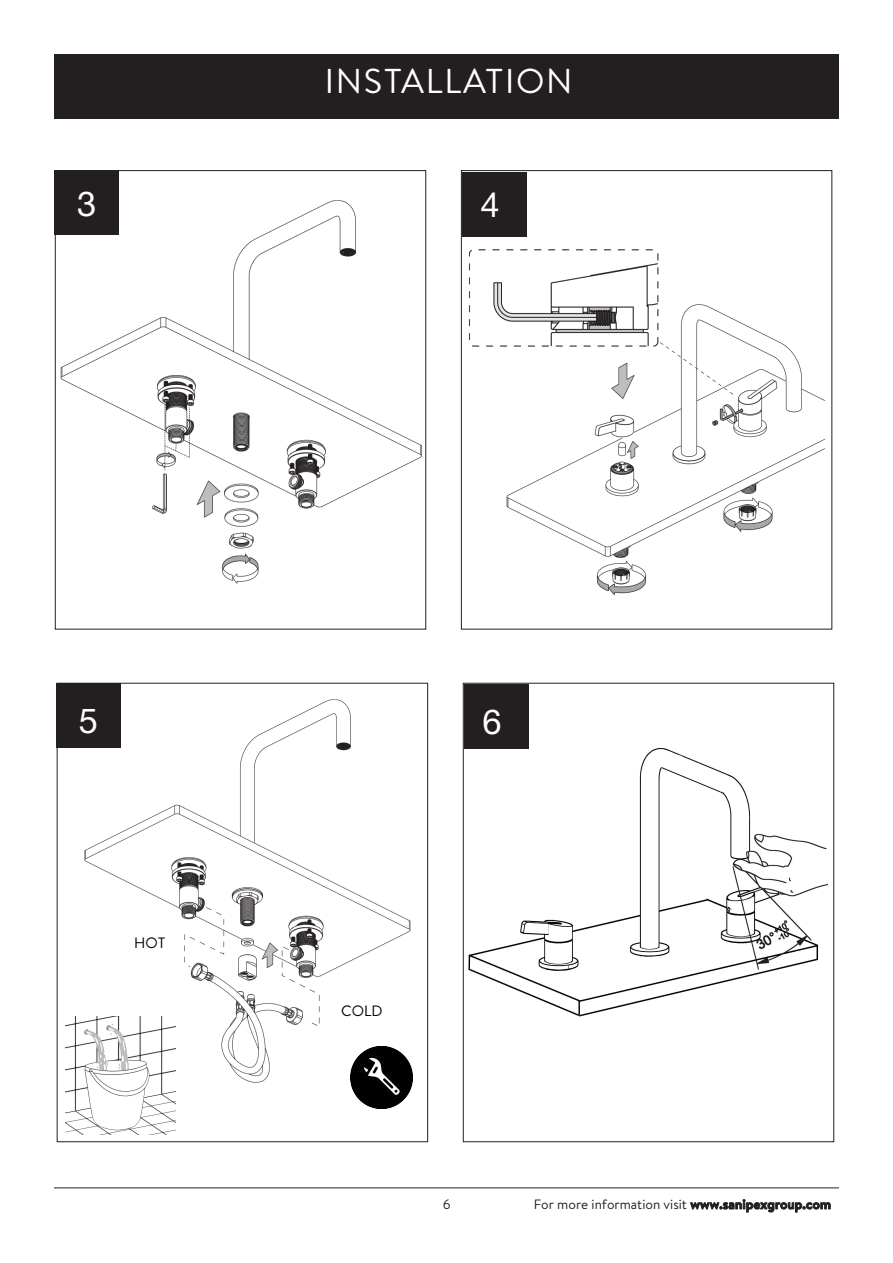
<style>
.page{position:relative;width:893px;height:1263px;background:#fff}
.page>*{position:absolute;margin:0;border:0;box-sizing:border-box;transform-origin:0 0}
.t1{font:34.5px "Brandon Text";letter-spacing:.05em;color:#fff}
.t2{font:34.5px "Helvetica Neue";color:#fff}
.t3{font:15px "Brandon Text";color:#000}
.t4{font:13.5px "Brandon Text";color:#231f20}
.s1{font-weight:700}
</style>
<div class="page">
<img style="left:468px;top:748px;width:359px;height:269px">
<img style="left:74px;top:699px;width:339px;height:413px">
<img style="left:468px;top:249px;width:357px;height:347px">
<img style="left:60px;top:200px;width:362px;height:384px">
<hr style="left:54px;top:1187px;width:785px;height:1px;background:#231f20">
<div style="left:54px;top:54px;width:785px;height:65px;background:#231f20"></div>
<div style="left:54px;top:170px;width:65px;height:65px;background:#231f20"></div>
<div style="left:462px;top:172px;width:65px;height:65px;background:#231f20"></div>
<img style="left:66px;top:1017px;width:109px;height:117px">
<img style="left:350px;top:1046px;width:62px;height:62px">
<div style="left:56px;top:683px;width:65px;height:65px;background:#231f20"></div>
<div style="left:464px;top:684px;width:65px;height:65px;background:#231f20"></div>
<h1 class="t1" style="left:325px;top:58px;width:249px">INSTALLATION</h1>
<h1 class="t2" style="left:77px;top:179px;width:21px">3</h1>
<h1 class="t2" style="left:481px;top:180px;width:21px">4</h1>
<h1 class="t2" style="left:79px;top:695px;width:21px">5</h1>
<h1 class="t2" style="left:483px;top:697px;width:21px">6</h1>
<p class="t3" style="left:134px;top:932px;width:33px">HOT</p>
<p class="t3" style="left:341px;top:1000px;width:43px">COLD</p>
<p class="t4" style="left:443px;top:1195px;width:9px">6</p>
<p class="t4" style="left:534px;top:1195px;width:299px">For more information visit <span class="s1">www.sanipexgroup.com</span></p>
</div>
